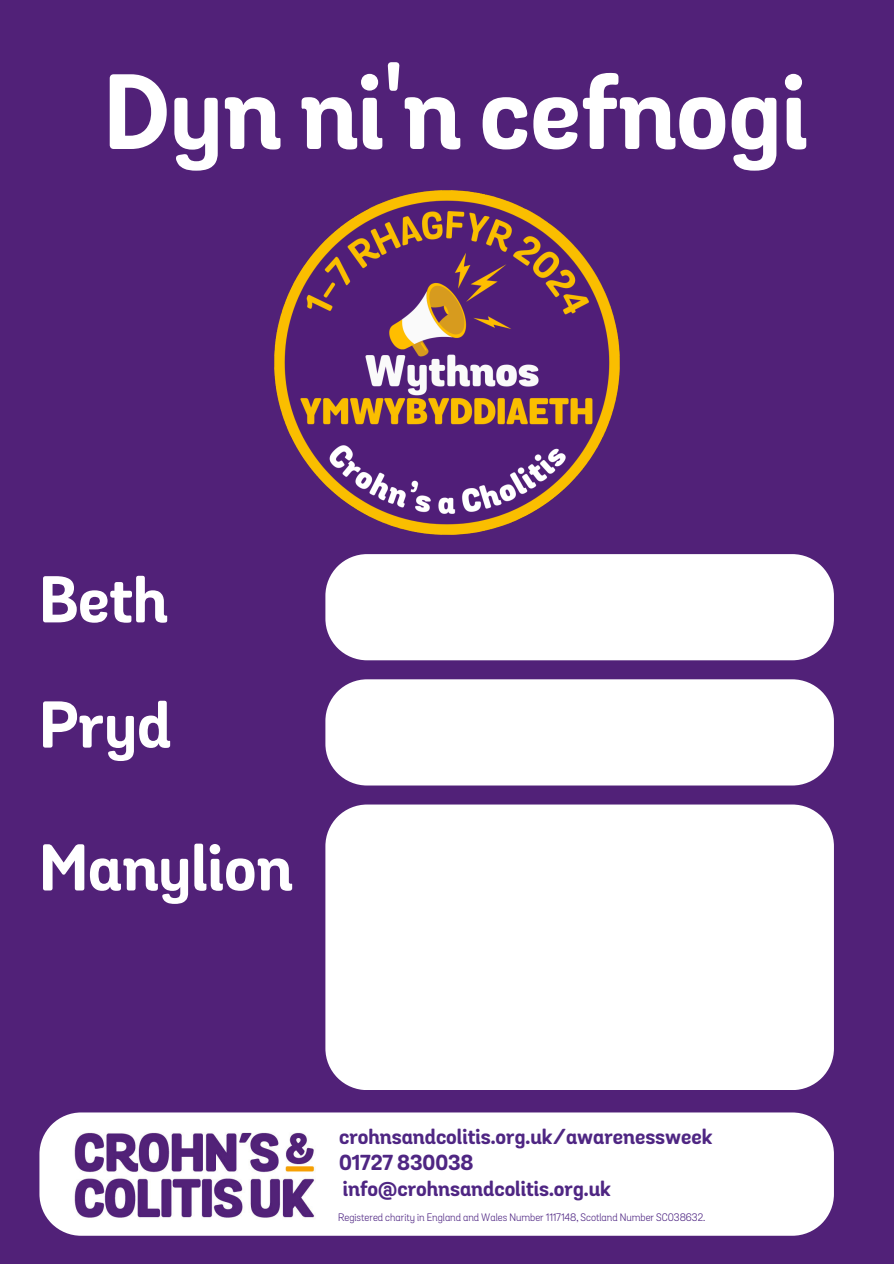
<style>
.page{position:relative;width:894px;height:1264px;background:#fff}
.page>*{position:absolute;margin:0;border:0;box-sizing:border-box;transform-origin:0 0}
.t1{font:700 103.2px "Grota Sans Alt Rounded";color:#fff}
.t2{font:700 63.9px "Grota Sans Alt Rounded";color:#fff}
.t3{font:700 21px/25.8px "Grota Sans Alt Rounded";color:#4f2683}
.t4{font:10.5px "Grota Sans Alt Rounded";color:#4f2683}
</style>
<div class="page">
<div style="left:0;top:0;width:893px;height:1263px;background:#512178"></div>
<div style="left:325px;top:554px;width:508px;height:106px;background:#fff"></div>
<div style="left:325px;top:679px;width:508px;height:106px;background:#fff"></div>
<div style="left:325px;top:804px;width:508px;height:286px;background:#fff"></div>
<div style="left:39px;top:1112px;width:794px;height:123px;background:#fff"></div>
<img style="left:64px;top:1122px;width:261px;height:103px">
<img style="left:274px;top:190px;width:346px;height:345px">
<h1 class="t1" style="left:104px;top:72px;width:705px">Dyn ni'n cefnogi</h1>
<p class="t2" style="left:39px;top:574px;width:130px">Beth</p>
<h2 class="t2" style="left:39px;top:699px;width:133px">Pryd</h2>
<h2 class="t2" style="left:39px;top:842px;width:254px">Manylion</h2>
<p class="t3" style="left:339px;top:1126px;width:375px">crohnsandcolitis.org.uk/awarenessweek<br>01727 830038 info@crohnsandcolitis.org.uk</p>
<h3 class="t4" style="left:338px;top:1213px;width:368px">Registered charity in England and Wales Number 1117148, Scotland Number SC038632.</h3>
</div>
